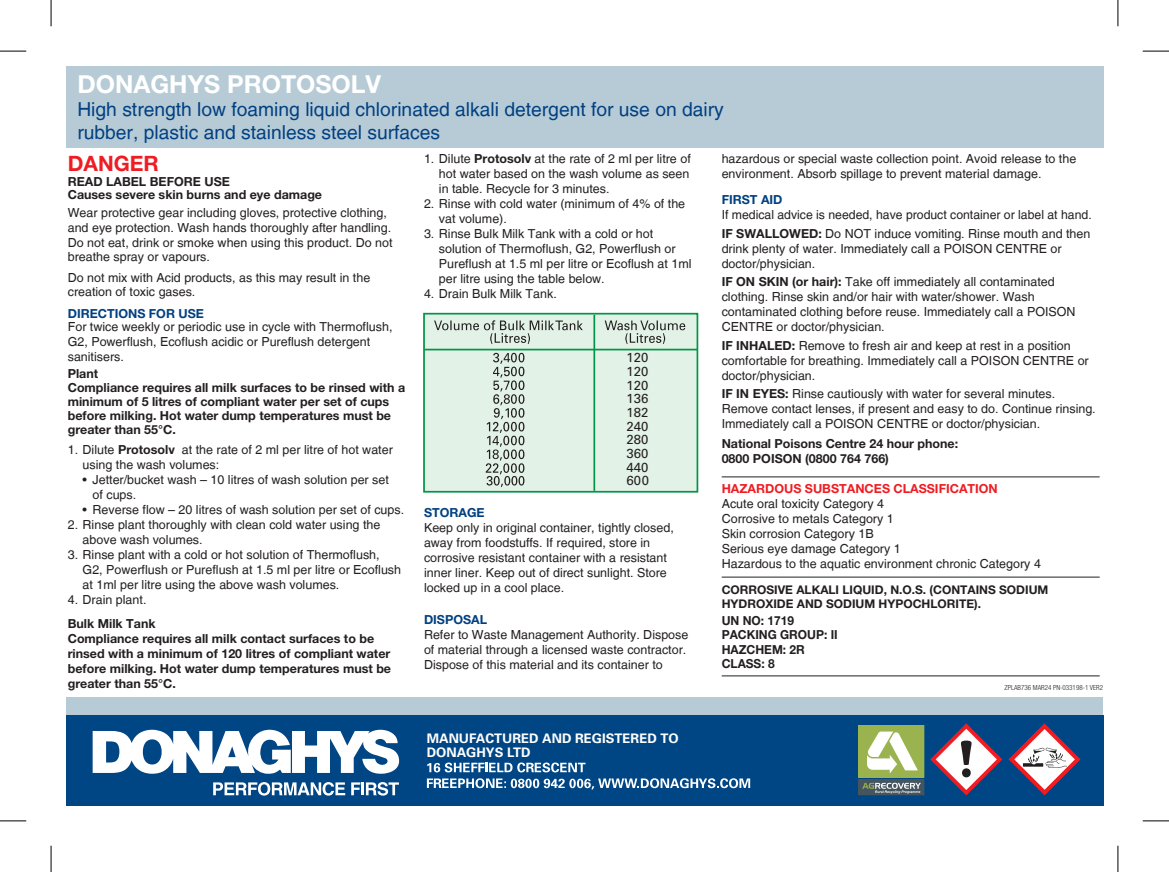
<style>
.page{position:relative;width:1169px;height:872px;background:#fff}
.page>*{position:absolute;margin:0;border:0;box-sizing:border-box;transform-origin:0 0}
.t1{font:700 24.85px "Helvetica Neue";color:#fff}
.t2{font:700 21.18px "Helvetica Neue";color:#ee1d23}
.t3{font:19.25px/22.8px "Helvetica LT";color:#014081}
.t4{font:700 13.12px/14px "Univers";color:#fff}
.t5{font:13.12px/13.7px "Univers";color:#231f20;text-align:justify}
.t6{font:12.42px/15px "Helvetica LT";color:#231f20}
.t7{font:700 12.42px/15px "Helvetica Neue";color:#231f20}
.t8{font:700 12.42px/14.3px "Helvetica Neue";color:#231f20;scale:.96 1}
.t9{font:700 12.42px "Helvetica Neue";color:#014081}
.t10{font:700 12.42px "Helvetica Neue";color:#ee1d23}
.t11{font:700 11.9px/14.3px "Helvetica Neue";color:#231f20}
.t12{font:300 condensed 7px "Helvetica Neue";color:#231f20}
.s1{font-family:"Helvetica Neue";font-weight:700}
</style>
<div class="page">
<div style="left:66px;top:66px;width:1037px;height:82px;background:#b6cbd6"></div>
<div style="left:66px;top:714px;width:1037px;height:91px;background:#004684"></div>
<div style="left:66px;top:697px;width:1037px;height:17px;background:#b6cbd6"></div>
<svg style="left:93px;top:729px;width:306px;height:44px"></svg>
<svg style="left:213px;top:782px;width:132px;height:13px"></svg>
<svg style="left:351px;top:782px;width:48px;height:13px"></svg>
<svg style="left:427px;top:762px;width:323px;height:27px"></svg>
<hr style="left:721px;top:576px;width:378px;height:1px;background:#231f20">
<div style="left:424px;top:313px;width:273px;height:178px;background:#e3f2e7"></div>
<div style="left:423px;top:312px;width:275px;height:180px;border:2px solid #009549"></div>
<hr style="left:424px;top:348px;width:273px;height:2px;background:#009549">
<hr style="left:593px;top:314px;width:2px;height:176px;background:#009549">
<svg style="left:486px;top:352px;width:38px;height:134px"></svg>
<svg style="left:605px;top:320px;width:80px;height:24px"></svg>
<svg style="left:434px;top:320px;width:149px;height:24px"></svg>
<hr style="left:721px;top:476px;width:378px;height:1px;background:#231f20">
<hr style="left:721px;top:675px;width:378px;height:1px;background:#231f20">
<svg style="left:930px;top:723px;width:72px;height:72px"></svg>
<svg style="left:962px;top:767px;width:8px;height:9px"></svg>
<svg style="left:858px;top:725px;width:66px;height:69px;background:#a5b684"></svg>
<svg style="left:1008px;top:723px;width:72px;height:71px"></svg>
<svg style="left:0;top:51px;width:26px;height:1px"></svg>
<svg style="left:1142px;top:51px;width:27px;height:1px"></svg>
<svg style="left:0;top:820px;width:26px;height:1px"></svg>
<svg style="left:1142px;top:820px;width:27px;height:1px"></svg>
<svg style="left:51px;top:0;width:1px;height:26px"></svg>
<svg style="left:51px;top:845px;width:1px;height:26px"></svg>
<svg style="left:1117px;top:0;width:1px;height:26px"></svg>
<svg style="left:1117px;top:845px;width:1px;height:26px"></svg>
<h1 class="t1" style="left:77px;top:69px;width:305px">DONAGHYS PROTOSOLV</h1>
<h3 class="t3" style="left:77px;top:98px;width:648px">High strength low foaming liquid chlorinated alkali detergent for use on dairy rubber, plastic and stainless steel surfaces</h3>
<h2 class="t2" style="left:68px;top:150px;width:93px">DANGER</h2>
<p class="t7" style="left:68px;top:174px;width:256px;line-height:13.3px">READ LABEL BEFORE USE<br>Causes severe skin burns and eye damage</p>
<p class="t6" style="left:68px;top:205px;width:326px">Wear protective gear including gloves, protective clothing, and eye protection. Wash hands thoroughly after handling.<br>Do not eat, drink or smoke when using this product. Do not breathe spray or vapours.</p>
<p class="t6" style="left:68px;top:269px;width:304px">Do not mix with Acid products, as this may result in the creation of toxic gases.</p>
<p class="t9" style="left:68px;top:305px;width:138px">DIRECTIONS FOR USE</p>
<p class="t6" style="left:68px;top:319px;width:326px">For twice weekly or periodic use in cycle with Thermoflush,<br>G2, Powerflush, Ecoflush acidic or Pureflush detergent sanitisers.</p>
<p class="t7" style="left:68px;top:366px;width:339px;line-height:14px">Plant<br>Compliance requires all milk surfaces to be rinsed with a minimum of 5 litres of compliant water per set of cups before milking. Hot water dump temperatures must be greater than 55°C.</p>
<p class="t6" style="left:83px;top:442px;width:312px;text-indent:-15px">1. Dilute <span class="s1">Protosolv</span> at the rate of 2 ml per litre of hot water using the wash volumes:</p>
<p class="t6" style="left:93px;top:472px;width:298px;text-indent:-10px">• Jetter/bucket wash – 10 litres of wash solution per set of cups.</p>
<p class="t6" style="left:83px;top:502px;width:323px">• Reverse flow – 20 litres of wash solution per set of cups.</p>
<p class="t6" style="left:83px;top:517px;width:299px;text-indent:-15px">2. Rinse plant thoroughly with clean cold water using the above wash volumes.</p>
<p class="t6" style="left:83px;top:547px;width:320px;text-indent:-15px">3. Rinse plant with a cold or hot solution of Thermoflush,<br>G2, Powerflush or Pureflush at 1.5 ml per litre or Ecoflush at 1ml per litre using the above wash volumes.</p>
<p class="t6" style="left:68px;top:592px;width:80px">4. Drain plant.</p>
<p class="t7" style="left:68px;top:615px;width:325px">Bulk Milk Tank<br>Compliance requires all milk contact surfaces to be rinsed with a minimum of 120 litres of compliant water before milking. Hot water dump temperatures must be greater than 55°C.</p>
<p class="t6" style="left:439px;top:151px;width:253px;text-align:justify;text-indent:-15px">1. Dilute <span class="s1">Protosolv</span> at the rate of 2 ml per litre of hot water based on the wash volume as seen in table. Recycle for 3 minutes.</p>
<p class="t6" style="left:439px;top:196px;width:248px;text-indent:-15px">2. Rinse with cold water (minimum of 4% of the vat volume).</p>
<p class="t6" style="left:439px;top:226px;width:254px;text-indent:-15px">3. Rinse Bulk Milk Tank with a cold or hot solution of Thermoflush, G2, Powerflush or Pureflush at 1.5 ml per litre or Ecoflush at 1ml per litre using the table below.</p>
<p class="t6" style="left:424px;top:286px;width:134px">4. Drain Bulk Milk Tank.</p>
<p class="t5" style="left:626px;top:351px;width:24px">120<br>120<br>120<br>136<br>182<br>240<br>280<br>360<br>440<br>600</p>
<p class="t9" style="left:424px;top:505px;width:62px">STORAGE</p>
<p class="t6" style="left:424px;top:520px;width:251px">Keep only in original container, tightly closed, away from foodstuffs. If required, store in corrosive resistant container with a resistant inner liner. Keep out of direct sunlight. Store locked up in a cool place.</p>
<p class="t9" style="left:424px;top:611px;width:65px">DISPOSAL</p>
<p class="t6" style="left:424px;top:627px;width:266px">Refer to Waste Management Authority. Dispose of material through a licensed waste contractor.<br>Dispose of this material and its container to</p>
<p class="t4" style="left:427px;top:731px;width:253px">MANUFACTURED AND REGISTERED TO<br>DONAGHYS LTD</p>
<p class="t6" style="left:721px;top:151px;width:356px">hazardous or special waste collection point. Avoid release to the environment. Absorb spillage to prevent material damage.</p>
<p class="t9" style="left:721px;top:192px;width:62px">FIRST AID</p>
<p class="t6" style="left:721px;top:205px;width:371px;line-height:18.6px">If medical advice is needed, have product container or label at hand.<br><span class="s1">IF SWALLOWED:</span> Do NOT induce vomiting. Rinse mouth and then</p>
<p class="t6" style="left:721px;top:241px;width:341px">drink plenty of water. Immediately call a POISON CENTRE or doctor/physician.</p>
<p class="t6" style="left:721px;top:274px;width:355px"><span class="s1">IF ON SKIN (or hair):</span> Take off immediately all contaminated clothing. Rinse skin and/or hair with water/shower. Wash contaminated clothing before reuse. Immediately call a POISON CENTRE or doctor/physician.</p>
<p class="t6" style="left:721px;top:337px;width:368px"><span class="s1">IF INHALED:</span> Remove to fresh air and keep at rest in a position comfortable for breathing. Immediately call a POISON CENTRE or doctor/physician.</p>
<p class="t6" style="left:721px;top:386px;width:375px"><span class="s1">IF IN EYES:</span> Rinse cautiously with water for several minutes.<br>Remove contact lenses, if present and easy to do. Continue rinsing.<br>Immediately call a POISON CENTRE or doctor/physician.</p>
<p class="t7" style="left:721px;top:435px;width:238px">National Poisons Centre 24 hour phone:<br>0800 POISON (0800 764 766)</p>
<p class="t10" style="left:721px;top:480px;width:278px">HAZARDOUS SUBSTANCES CLASSIFICATION</p>
<p class="t6" style="left:721px;top:495px;width:321px">Acute oral toxicity Category 4<br>Corrosive to metals Category 1<br>Skin corrosion Category 1B<br>Serious eye damage Category 1<br>Hazardous to the aquatic environment chronic Category 4</p>
<p class="t11" style="left:721px;top:582px;width:328px">CORROSIVE ALKALI LIQUID, N.O.S. (CONTAINS SODIUM<br>HYDROXIDE AND SODIUM HYPOCHLORITE).</p>
<p class="t8" style="left:721px;top:612px;width:122px">UN NO: 1719<br>PACKING GROUP: II<br>HAZCHEM: 2R<br>CLASS: 8</p>
<p class="t12" style="left:1004px;top:682px;width:100px">ZPLAB736 MAR24 PN-033198-1 VER2</p>
</div>
